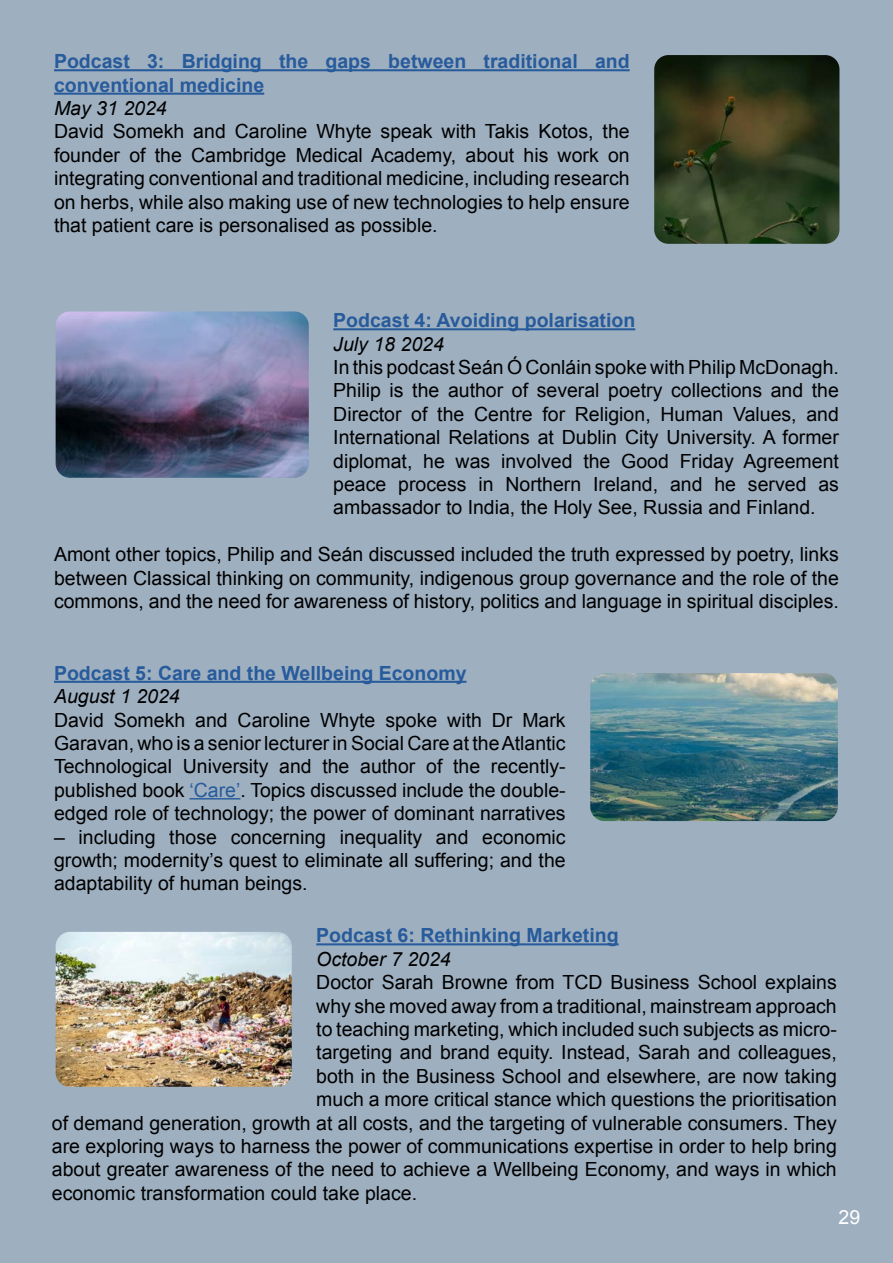
<style>
.page{position:relative;width:893px;height:1263px;background:#9eafc0}
.page>*{position:absolute;margin:0;border:0;box-sizing:border-box;transform-origin:0 0}
.t1{font:19.5px/23.4px "Arial";color:#000;text-align:justify}
.t2{font:700 19.5px/23.4px "Arial";color:#275b9b}
.t3{font:italic 19.5px "Arial";color:#000}
.t4{font:19.5px "Arial";color:#fff}
.s1{color:#275b9b}
</style>
<div class="page">
<hr style="left:54px;top:69px;width:576px;height:2px;background:#275b9b">
<hr style="left:54px;top:93px;width:210px;height:2px;background:#275b9b">
<hr style="left:333px;top:328px;width:302px;height:2px;background:#275b9b">
<img style="left:57px;top:313px;width:250px;height:163px">
<div style="left:48px;top:304px;width:268px;height:181px;border:8px solid #9eafc0;border-radius:18px"></div>
<hr style="left:54px;top:681px;width:412px;height:2px;background:#275b9b">
<hr style="left:189px;top:798px;width:51px;height:1px;background:#275b9b">
<img style="left:592px;top:674px;width:244px;height:145px">
<div style="left:583px;top:665px;width:262px;height:163px;border:8px solid #9eafc0;border-radius:18px"></div>
<hr style="left:316px;top:943px;width:303px;height:2px;background:#275b9b">
<img style="left:57px;top:933px;width:233px;height:152px">
<div style="left:48px;top:924px;width:251px;height:170px;border:8px solid #9eafc0;border-radius:18px"></div>
<img style="left:656px;top:57px;width:182px;height:185px">
<div style="left:647px;top:48px;width:200px;height:203px;border:8px solid #9eafc0;border-radius:18px"></div>
<p class="t2" style="left:54px;top:50px;width:577px">Podcast 3: Bridging the gaps between traditional and conventional medicine</p>
<p class="t3" style="left:54px;top:96px;width:114px">May 31 2024</p>
<p class="t1" style="left:54px;top:120px;width:577px">David Somekh and Caroline Whyte speak with Takis Kotos, the founder of the Cambridge Medical Academy, about his work on integrating conventional and traditional medicine, including research on herbs, while also making use of new technologies to help ensure that patient care is personalised as possible.</p>
<p class="t2" style="left:333px;top:309px;width:303px">Podcast 4: Avoiding polarisation</p>
<p class="t3" style="left:333px;top:331px;width:112px">July 18 2024</p>
<p class="t1" style="left:333px;top:356px;width:507px">In this podcast Seán Ó Conláin spoke with Philip McDonagh.<br>Philip is the author of several poetry collections and the Director of the Centre for Religion, Human Values, and International Relations at Dublin City University. A former diplomat, he was involved the Good Friday Agreement peace process in Northern Ireland, and he served as ambassador to India, the Holy See, Russia and Finland.</p>
<p class="t1" style="left:54px;top:543px;width:786px">Amont other topics, Philip and Seán discussed included the truth expressed by poetry, links between Classical thinking on community, indigenous group governance and the role of the commons, and the need for awareness of history, politics and language in spiritual disciples.</p>
<p class="t2" style="left:54px;top:662px;width:414px">Podcast 5: Care and the Wellbeing Economy</p>
<p class="t3" style="left:54px;top:684px;width:127px">August 1 2024</p>
<p class="t1" style="left:54px;top:708px;width:513px">David Somekh and Caroline Whyte spoke with Dr Mark Garavan, who is a senior lecturer in Social Care at the Atlantic Technological University and the author of the recently&shy;published book <span class="s1">‘Care’</span>. Topics discussed include the double&shy;edged role of technology; the power of dominant narratives</p>
<p class="t1" style="left:54px;top:825px;width:513px">– including those concerning inequality and economic growth; modernity’s quest to eliminate all suffering; and the adaptability of human beings.</p>
<p class="t2" style="left:316px;top:924px;width:304px">Podcast 6: Rethinking Marketing</p>
<p class="t3" style="left:316px;top:946px;width:136px">October 7 2024</p>
<p class="t1" style="left:316px;top:971px;width:522px">Doctor Sarah Browne from TCD Business School explains</p>
<p class="t1" style="left:316px;top:994px;width:522px">why she moved away from a traditional, mainstream approach</p>
<p class="t1" style="left:316px;top:1017px;width:522px">to teaching marketing, which included such subjects as micro-</p>
<p class="t1" style="left:316px;top:1041px;width:522px">targeting and brand equity. Instead, Sarah and colleagues,</p>
<p class="t1" style="left:316px;top:1064px;width:522px">both in the Business School and elsewhere, are now taking</p>
<p class="t1" style="left:316px;top:1088px;width:522px">much a more critical stance which questions the prioritisation</p>
<p class="t1" style="left:52px;top:1111px;width:786px">of demand generation, growth at all costs, and the targeting of vulnerable consumers. They</p>
<p class="t1" style="left:52px;top:1134px;width:786px">are exploring ways to harness the power of communications expertise in order to help bring</p>
<p class="t1" style="left:52px;top:1158px;width:786px">about greater awareness of the need to achieve a Wellbeing Economy, and ways in which</p>
<p class="t1" style="left:52px;top:1181px;width:367px">economic transformation could take place.</p>
<p class="t4" style="left:838px;top:1204px;width:23px">29</p>
</div>
